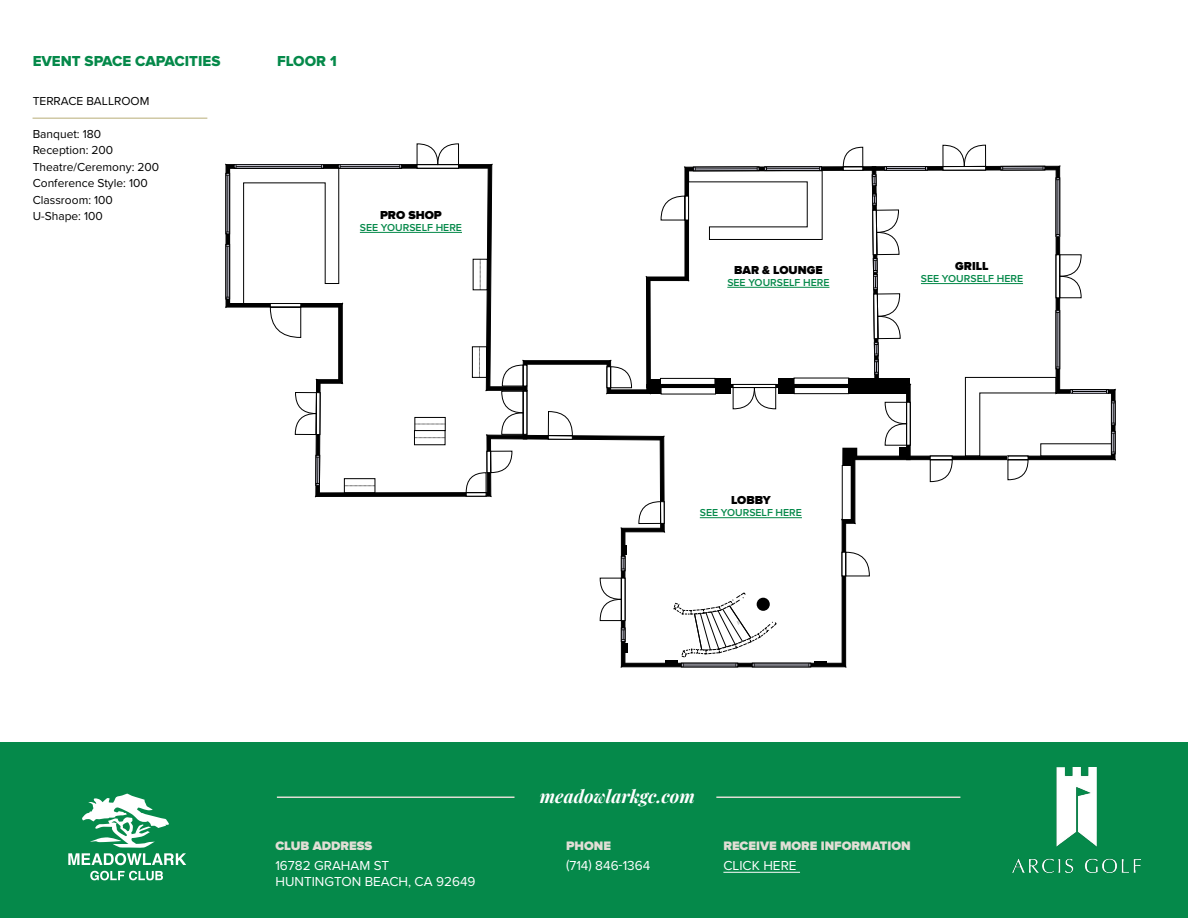
<style>
.page{position:relative;width:1188px;height:918px;background:#fff}
.page>*{position:absolute;margin:0;border:0;box-sizing:border-box;transform-origin:0 0}
.t1{font:italic 18px "Playfair Display";color:#fff}
.t2{font:15px "Proxima Nova Extrabld";color:#05894a}
.t3{font:13.5px/16.2px "Proxima Nova";color:#fff}
.t4{font:900 12.75px "Proxima Nova";color:#e1ded5}
.t5{font:12px/16.5px "Proxima Nova";color:#000}
.t6{font:900 12px "Proxima Nova";color:#000}
.t7{font:600 10.5px "Proxima Nova";color:#05894a}
</style>
<div class="page">
<div style="left:0;top:742px;width:1188px;height:176px;background:#05894a"></div>
<img style="left:1012px;top:768px;width:128px;height:105px">
<svg style="left:68px;top:794px;width:118px;height:71px"></svg>
<svg style="left:90px;top:871px;width:73px;height:9px"></svg>
<hr style="left:277px;top:796px;width:237px;height:2px;background:#e1ded5">
<hr style="left:716px;top:796px;width:244px;height:2px;background:#e1ded5">
<hr style="left:723px;top:872px;width:77px;height:1px;background:#fff">
<svg style="left:226px;top:144px;width:889px;height:523px"></svg>
<hr style="left:33px;top:117px;width:174px;height:2px;background:#d0c8a5">
<hr style="left:360px;top:232px;width:102px;height:1px;background:#05894a">
<hr style="left:727px;top:287px;width:102px;height:1px;background:#05894a">
<hr style="left:921px;top:283px;width:102px;height:1px;background:#05894a">
<hr style="left:700px;top:517px;width:102px;height:1px;background:#05894a">
<p class="t2" style="left:33px;top:52px;width:189px">EVENT SPACE CAPACITIES</p>
<p class="t5" style="left:33px;top:92px;width:118px">TERRACE BALLROOM</p>
<p class="t5" style="left:33px;top:125px;width:128px">Banquet: 180<br>Reception: 200<br>Theatre/Ceremony: 200<br>Conference Style: 100<br>Classroom: 100<br>U-Shape: 100</p>
<p class="t2" style="left:277px;top:52px;width:61px">FLOOR 1</p>
<p class="t6" style="left:380px;top:208px;width:63px">PRO SHOP</p>
<p class="t7" style="left:360px;top:221px;width:104px">SEE YOURSELF HERE</p>
<p class="t6" style="left:734px;top:263px;width:90px">BAR &amp; LOUNGE</p>
<p class="t7" style="left:727px;top:276px;width:104px">SEE YOURSELF HERE</p>
<p class="t6" style="left:731px;top:493px;width:41px">LOBBY</p>
<p class="t7" style="left:700px;top:507px;width:104px">SEE YOURSELF HERE</p>
<p class="t6" style="left:955px;top:259px;width:35px">GRILL</p>
<p class="t7" style="left:921px;top:273px;width:104px">SEE YOURSELF HERE</p>
<p class="t4" style="left:275px;top:838px;width:99px">CLUB ADDRESS</p>
<p class="t3" style="left:275px;top:857px;width:202px">16782 GRAHAM ST<br>HUNTINGTON BEACH, CA 92649</p>
<h1 class="t1" style="left:540px;top:782px;width:157px">meadowlarkgc.com</h1>
<p class="t4" style="left:566px;top:838px;width:46px">PHONE</p>
<p class="t3" style="left:566px;top:857px;width:86px">(714) 846-1364</p>
<p class="t4" style="left:723px;top:838px;width:189px">RECEIVE MORE INFORMATION</p>
<p class="t3" style="left:723px;top:857px;width:75px">CLICK HERE</p>
</div>
